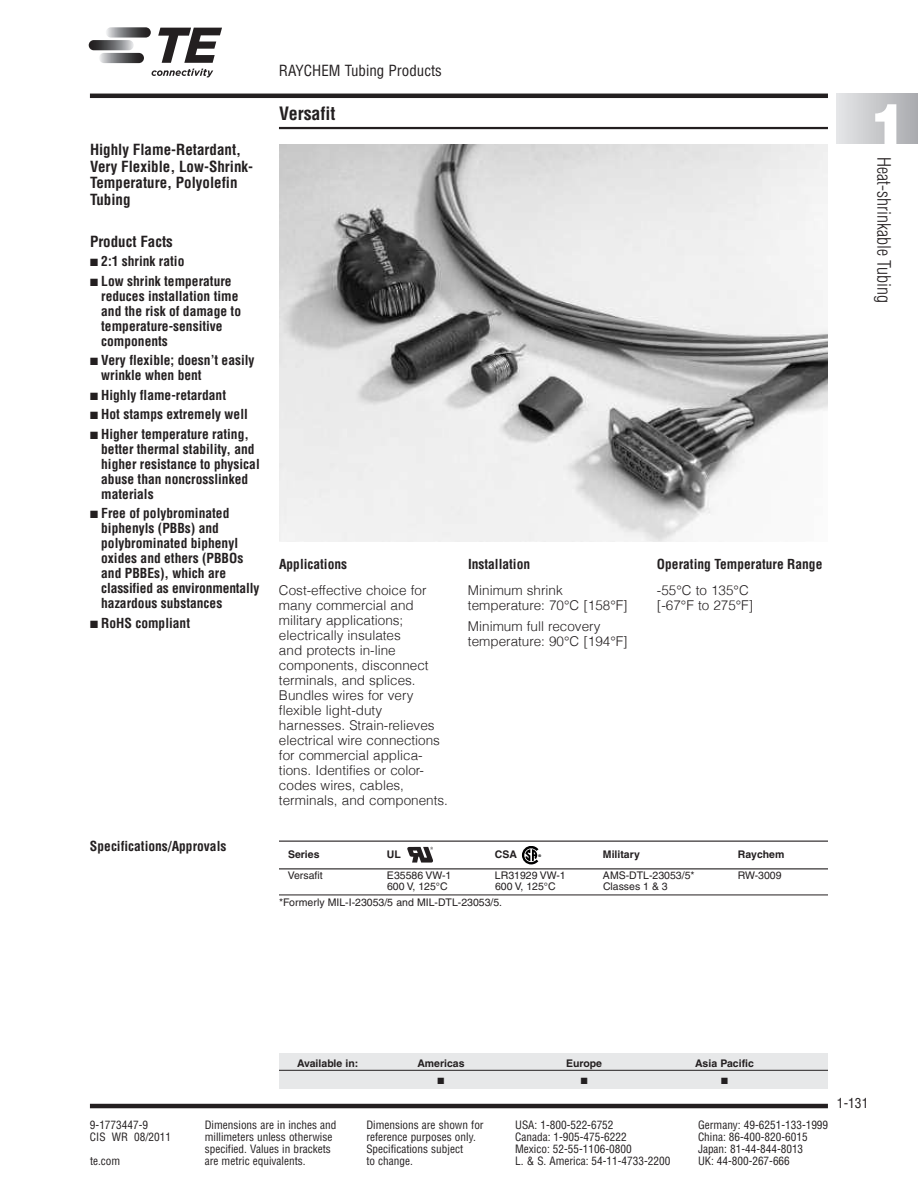
<style>
.page{position:relative;width:918px;height:1188px;background:#fff}
.page>*{position:absolute;margin:0;border:0;box-sizing:border-box;transform-origin:0 0}
.t1{font:900 57px "Helvetica";color:#fff}
.t2{font:300 condensed 18px "Helvetica";color:#231f20}
.t3{font:700 condensed 18px "Helvetica";color:#231f20}
.t4{font:700 condensed 15px/16.5px "Helvetica";color:#231f20}
.t5{font:condensed 15px "Helvetica";color:#231f20}
.t6{font:700 condensed 13.5px/15px "Helvetica";color:#231f20}
.t7{font:300 13.5px/15px "Helvetica";color:#231f20}
.t8{font:condensed 13.5px "Helvetica";color:#231f20}
.t9{font:condensed 11.25px "Helvetica";color:#231f20}
.t10{font:10.5px "Helvetica";color:#231f20}
.t11{font:700 10.5px "Helvetica";color:#231f20}
.t12{font:9px "Zapf Dingbats";color:#231f20}
.t13{font:700 3.6px "Helvetica";color:#000}
</style>
<div class="page">
<hr style="left:279px;top:127px;width:549px;height:2px;background:#231f20">
<hr style="left:90px;top:94px;width:738px;height:4px;background:#231f20">
<hr style="left:90px;top:1104px;width:738px;height:4px;background:#231f20">
<div style="left:837px;top:94px;width:81px;height:49px;background:linear-gradient(to right,#e5e6e7,#a9aaae)"></div>
<svg style="left:106px;top:27px;width:45px;height:11px"></svg>
<svg style="left:99px;top:53px;width:45px;height:10px"></svg>
<svg style="left:89px;top:40px;width:45px;height:10px"></svg>
<svg style="left:158px;top:28px;width:64px;height:35px"></svg>
<svg style="left:152px;top:69px;width:61px;height:8px"></svg>
<img style="left:279px;top:144px;width:549px;height:397px">
<div style="left:279px;top:1053px;width:549px;height:35px;background:#e7e8e9"></div>
<hr style="left:279px;top:1070px;width:549px;height:1px;background:#231f20">
<hr style="left:279px;top:841px;width:549px;height:1px;background:#231f20">
<hr style="left:279px;top:868px;width:549px;height:1px;background:#231f20">
<hr style="left:279px;top:895px;width:549px;height:1px;background:#231f20">
<svg style="left:407px;top:847px;width:26px;height:16px"></svg>
<svg style="left:522px;top:846px;width:16px;height:18px"></svg>
<p class="t4" style="left:90px;top:142px;width:165px">Highly Flame-Retardant,<br>Very Flexible, Low-Shrink-<br>Temperature, Polyolefin<br>Tubing</p>
<p class="t4" style="left:90px;top:233px;width:84px">Product Facts</p>
<p class="t6" style="left:90px;top:254px;width:96px">■ 2:1 shrink ratio</p>
<p class="t6" style="left:101px;top:274px;width:141px;text-indent:-11px">■ Low shrink temperature reduces installation time and the risk of damage to temperature-sensitive components</p>
<p class="t6" style="left:101px;top:353px;width:155px;text-indent:-11px">■ Very flexible; doesn’t easily wrinkle when bent</p>
<p class="t6" style="left:90px;top:388px;width:138px">■ Highly flame-retardant</p>
<p class="t6" style="left:90px;top:407px;width:159px">■ Hot stamps extremely well</p>
<p class="t6" style="left:101px;top:427px;width:160px;text-indent:-11px">■ Higher temperature rating, better thermal stability, and higher resistance to physical abuse than noncrosslinked materials</p>
<p class="t6" style="left:101px;top:506px;width:160px;text-indent:-11px">■ Free of polybrominated biphenyls (PBBs) and polybrominated biphenyl oxides and ethers (PBBOs and PBBEs), which are classified as environmentally hazardous substances</p>
<p class="t6" style="left:90px;top:616px;width:102px">■ RoHS compliant</p>
<p class="t6" style="left:90px;top:839px;width:138px">Specifications/Approvals</p>
<p class="t5" style="left:279px;top:62px;width:164px">RAYCHEM Tubing Products</p>
<h2 class="t3" style="left:279px;top:103px;width:58px">Versafit</h2>
<p class="t6" style="left:279px;top:557px;width:70px">Applications</p>
<p class="t7" style="left:279px;top:584px;width:171px">Cost-effective choice for many commercial and military applications; electrically insulates<br>and protects in-line components, disconnect terminals, and splices.<br>Bundles wires for very flexible light-duty harnesses. Strain-relieves electrical wire connections for commercial applica&shy;tions. Identifies or color&shy;codes wires, cables, terminals, and components.</p>
<p class="t6" style="left:468px;top:557px;width:64px">Installation</p>
<p class="t7" style="left:468px;top:584px;width:161px">Minimum shrink temperature: 70°C [158°F]</p>
<p class="t7" style="left:468px;top:620px;width:161px">Minimum full recovery temperature: 90°C [194°F]</p>
<p class="t6" style="left:657px;top:557px;width:167px">Operating Temperature Range</p>
<p class="t7" style="left:657px;top:584px;width:98px">-55°C to 135°C [-67°F to 275°F]</p>
<p class="t11" style="left:288px;top:851px;width:33px">Series</p>
<p class="t11" style="left:387px;top:851px;width:15px">UL</p>
<p class="t11" style="left:495px;top:851px;width:24px">CSA</p>
<p class="t11" style="left:603px;top:851px;width:38px">Military</p>
<p class="t11" style="left:738px;top:851px;width:48px">Raychem</p>
<p class="t10" style="left:288px;top:872px;width:36px">Versafit</p>
<p class="t10" style="left:387px;top:872px;width:66px">E35586 VW-1</p>
<p class="t10" style="left:495px;top:872px;width:72px">LR31929 VW-1</p>
<p class="t10" style="left:603px;top:872px;width:93px">AMS-DTL-23053/5*</p>
<p class="t10" style="left:738px;top:872px;width:45px">RW-3009</p>
<p class="t10" style="left:387px;top:882px;width:62px">600 V, 125°C</p>
<p class="t10" style="left:495px;top:882px;width:62px">600 V, 125°C</p>
<p class="t10" style="left:603px;top:882px;width:66px">Classes 1 &amp; 3</p>
<p class="t10" style="left:279px;top:899px;width:225px">*Formerly MIL-I-23053/5 and MIL-DTL-23053/5.</p>
<p class="t13" style="left:538px;top:854px;width:4px">®</p>
<h1 class="t1" style="left:870px;top:92px;width:40px">1</h1>
<h2 class="t2" style="left:894px;top:157px;width:147px;rotate:90deg">Heat-shrinkable Tubing</h2>
<p class="t11" style="left:297px;top:1059px;width:63px">Available in:</p>
<p class="t11" style="left:417px;top:1059px;width:49px">Americas</p>
<p class="t11" style="left:566px;top:1059px;width:37px">Europe</p>
<p class="t11" style="left:695px;top:1059px;width:60px">Asia Pacific</p>
<p class="t12" style="left:438px;top:1076px;width:8px">■</p>
<p class="t12" style="left:581px;top:1076px;width:8px">■</p>
<p class="t12" style="left:721px;top:1076px;width:8px">■</p>
<p class="t9" style="left:90px;top:1118px;width:60px">9-1773447-9</p>
<p class="t9" style="left:205px;top:1118px;width:133px">Dimensions are in inches and</p>
<p class="t9" style="left:366px;top:1118px;width:119px">Dimensions are shown for</p>
<p class="t9" style="left:515px;top:1118px;width:100px">USA: 1-800-522-6752</p>
<p class="t9" style="left:698px;top:1118px;width:132px">Germany: 49-6251-133-1999</p>
<p class="t9" style="left:90px;top:1130px;width:83px">CIS WR 08/2011</p>
<p class="t9" style="left:205px;top:1130px;width:129px">millimeters unless otherwise</p>
<p class="t9" style="left:366px;top:1130px;width:111px">reference purposes only.</p>
<p class="t9" style="left:515px;top:1130px;width:113px">Canada: 1-905-475-6222</p>
<p class="t9" style="left:698px;top:1130px;width:111px">China: 86-400-820-6015</p>
<p class="t9" style="left:205px;top:1142px;width:128px">specified. Values in brackets</p>
<p class="t9" style="left:366px;top:1142px;width:98px">Specifications subject</p>
<p class="t9" style="left:515px;top:1142px;width:118px">Mexico: 52-55-1106-0800</p>
<p class="t9" style="left:698px;top:1142px;width:107px">Japan: 81-44-844-8013</p>
<p class="t9" style="left:90px;top:1154px;width:32px">te.com</p>
<p class="t9" style="left:205px;top:1154px;width:102px">are metric equivalents.</p>
<p class="t9" style="left:366px;top:1154px;width:48px">to change.</p>
<p class="t9" style="left:515px;top:1154px;width:157px">L. &amp; S. America: 54-11-4733-2200</p>
<p class="t9" style="left:698px;top:1154px;width:93px">UK: 44-800-267-666</p>
<p class="t8" style="left:837px;top:1096px;width:33px">1-131</p>
</div>
